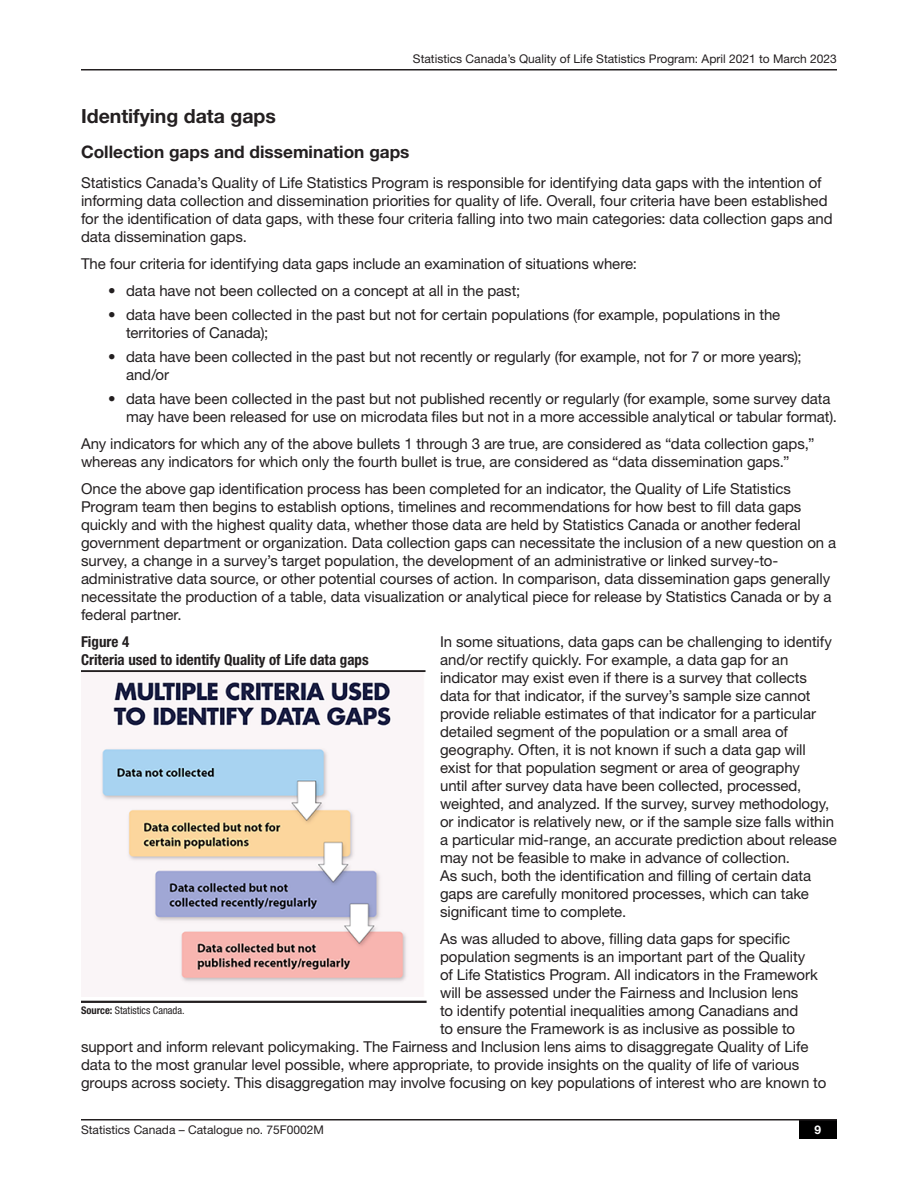
<style>
.page{position:relative;width:918px;height:1188px;background:#fff}
.page>*{position:absolute;margin:0;border:0;box-sizing:border-box;transform-origin:0 0}
.t1{font:700 19.5px "Helvetica Neue LT Std";color:#231f20}
.t2{font:700 17.25px "Helvetica Neue LT Std";color:#231f20}
.Text{font:15px/18px "Helvetica Neue LT Std";letter-spacing:-.005em;color:#231f20}
.Table_Header{font:700 condensed 15px/18px "Helvetica Neue LT Std";color:#231f20}
.t3{font:12px "Helvetica Neue LT Std";color:#231f20}
.t4{font:700 12px "Helvetica Neue LT Std";color:#fff}
.TF_-_Note_Source{font:condensed 10.5px "Helvetica Neue LT Std";color:#231f20}
.s1{font-weight:700}
</style>
<div class="page">
<div style="left:799px;top:1120px;width:38px;height:19px;background:#000"></div>
<hr style="left:81px;top:1119px;width:756px;height:1px;background:#231f20">
<hr style="left:81px;top:69px;width:756px;height:1px;background:#231f20">
<hr style="left:81px;top:670px;width:345px;height:2px;background:#231f20">
<img style="left:81px;top:672px;width:343px;height:313px">
<hr style="left:81px;top:1001px;width:346px;height:2px;background:#231f20">
<p class="t3" style="left:413px;top:51px;width:426px">Statistics Canada’s Quality of Life Statistics Program: April 2021 to March 2023</p>
<h1 class="t1" style="left:81px;top:104px;width:196px">Identifying data gaps</h1>
<h2 class="t2" style="left:81px;top:141px;width:330px">Collection gaps and dissemination gaps</h2>
<p class="Text" style="left:81px;top:174px;width:753px">Statistics Canada’s Quality of Life Statistics Program is responsible for identifying data gaps with the intention of informing data collection and dissemination priorities for quality of life. Overall, four criteria have been established for the identification of data gaps, with these four criteria falling into two main categories: data collection gaps and data dissemination gaps.</p>
<p class="Text" style="left:81px;top:255px;width:558px">The four criteria for identifying data gaps include an examination of situations where:</p>
<p class="Text" style="left:108px;top:282px;width:414px">• data have not been collected on a concept at all in the past;</p>
<p class="Text" style="left:126px;top:306px;width:656px;text-indent:-18px">• data have been collected in the past but not for certain populations (for example, populations in the territories of Canada);</p>
<p class="Text" style="left:126px;top:348px;width:677px;text-indent:-18px">• data have been collected in the past but not recently or regularly (for example, not for 7 or more years); and/or</p>
<p class="Text" style="left:126px;top:390px;width:712px;text-indent:-18px">• data have been collected in the past but not published recently or regularly (for example, some survey data may have been released for use on microdata files but not in a more accessible analytical or tabular format).</p>
<p class="Text" style="left:81px;top:435px;width:735px">Any indicators for which any of the above bullets 1 through 3 are true, are considered as “data collection gaps,” whereas any indicators for which only the fourth bullet is true, are considered as “data dissemination gaps.”</p>
<p class="Text" style="left:81px;top:480px;width:757px">Once the above gap identification process has been completed for an indicator, the Quality of Life Statistics Program team then begins to establish options, timelines and recommendations for how best to fill data gaps quickly and with the highest quality data, whether those data are held by Statistics Canada or another federal government department or organization. Data collection gaps can necessitate the inclusion of a new question on a survey, a change in a survey’s target population, the development of an administrative or linked survey-to&shy;administrative data source, or other potential courses of action. In comparison, data dissemination gaps generally necessitate the production of a table, data visualization or analytical piece for release by Statistics Canada or by a federal partner.</p>
<p class="Text" style="left:440px;top:633px;width:398px">In some situations, data gaps can be challenging to identify and/or rectify quickly. For example, a data gap for an indicator may exist even if there is a survey that collects data for that indicator, if the survey’s sample size cannot provide reliable estimates of that indicator for a particular detailed segment of the population or a small area of geography. Often, it is not known if such a data gap will exist for that population segment or area of geography<br>until after survey data have been collected, processed, weighted, and analyzed. If the survey, survey methodology, or indicator is relatively new, or if the sample size falls within a particular mid-range, an accurate prediction about release may not be feasible to make in advance of collection.<br>As such, both the identification and filling of certain data gaps are carefully monitored processes, which can take significant time to complete.</p>
<p class="Text" style="left:440px;top:930px;width:352px">As was alluded to above, filling data gaps for specific</p>
<p class="Text" style="left:440px;top:948px;width:367px">population segments is an important part of the Quality</p>
<p class="Text" style="left:440px;top:966px;width:379px">of Life Statistics Program. All indicators in the Framework</p>
<p class="Text" style="left:440px;top:984px;width:360px">will be assessed under the Fairness and Inclusion lens</p>
<p class="Text" style="left:440px;top:1002px;width:360px">to identify potential inequalities among Canadians and</p>
<p class="Text" style="left:440px;top:1020px;width:357px">to ensure the Framework is as inclusive as possible to</p>
<p class="Text" style="left:81px;top:1038px;width:729px">support and inform relevant policymaking. The Fairness and Inclusion lens aims to disaggregate Quality of Life</p>
<p class="Text" style="left:81px;top:1056px;width:720px">data to the most granular level possible, where appropriate, to provide insights on the quality of life of various</p>
<p class="Text" style="left:81px;top:1074px;width:747px">groups across society. This disaggregation may involve focusing on key populations of interest who are known to</p>
<p class="Table_Header" style="left:81px;top:633px;width:289px">Figure 4<br>Criteria used to identify Quality of Life data gaps</p>
<p class="TF_-_Note_Source" style="left:81px;top:1004px;width:105px"><span class="s1">Source:</span> Statistics Canada.</p>
<p class="t3" style="left:81px;top:1122px;width:244px">Statistics Canada – Catalogue no. 75F0002M</p>
<p class="t4" style="left:814px;top:1122px;width:8px">9</p>
</div>
